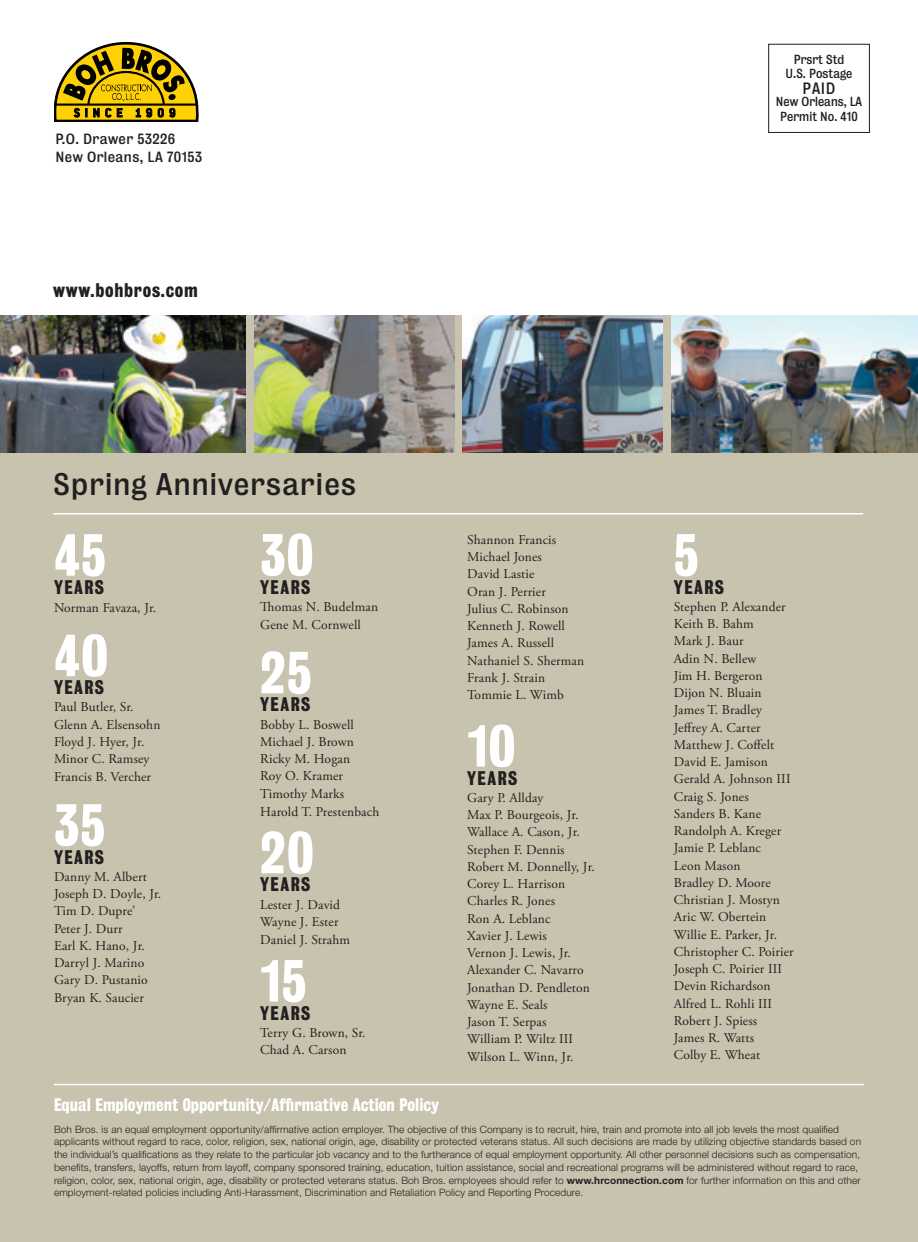
<style>
.page{position:relative;width:918px;height:1242px;background:#fff}
.page>*{position:absolute;margin:0;border:0;box-sizing:border-box;transform-origin:0 0}
.t1{font:54px "Bureau Grot Three Seven";letter-spacing:.02em;color:#fff}
.t2{font:28.5px "Bureau Grot Five Three";letter-spacing:.04em;color:#231f20}
.t3{font:18px "Bureau Grot Three Seven";letter-spacing:.08em;color:#231f20}
.t4{font:18px "Bureau Grot Three Seven";letter-spacing:.04em;color:#231f20}
.t5{font:16.5px "Bureau Grot Three Seven";color:#fff}
.t6{font:15px "Bureau Grot Five Three";color:#231f20;scale:.95 1}
.t7{font:13.5px/17.2px "Adobe Garamond Pro";letter-spacing:.01em;color:#231f20}
.t8{font:13.5px/18px "Bureau Grot Five Three";letter-spacing:.03em;color:#231f20}
.t9{font:12px/13.5px "Bureau Grot Five Three";color:#231f20;text-align:center;scale:.95 1}
.t10{font:300 10.2px/12.8px "Helvetica Neue";letter-spacing:.01em;color:#231f20}
.s1{font-family:"Helvetica Neue LT";font-weight:700}
</style>
<div class="page">
<div style="left:0;top:316px;width:918px;height:926px;background:#c8c3ae"></div>
<img style="left:0;top:316px;width:246px;height:137px">
<img style="left:255px;top:316px;width:199px;height:137px">
<hr style="left:53px;top:513px;width:810px;height:2px;background:#fff">
<hr style="left:54px;top:1084px;width:810px;height:1px;background:#fff">
<svg style="left:54px;top:42px;width:144px;height:80px"></svg>
<div style="left:768px;top:44px;width:102px;height:89px;border:1px solid #231f20"></div>
<img style="left:463px;top:316px;width:200px;height:137px">
<img style="left:671px;top:316px;width:247px;height:137px">
<p class="t8" style="left:56px;top:130px;width:148px">P.O. Drawer 53226<br>New Orleans, LA 70153</p>
<h3 class="t4" style="left:53px;top:280px;width:146px">WWW.BOHBROS.COM</h3>
<h2 class="t2" style="left:54px;top:468px;width:304px">Spring Anniversaries</h2>
<h1 class="t1" style="left:54px;top:524px;width:54px">45</h1>
<h3 class="t3" style="left:54px;top:576px;width:51px">YEARS</h3>
<p class="t7" style="left:54px;top:599px;width:104px">Norman Favaza, Jr.</p>
<h1 class="t1" style="left:54px;top:624px;width:56px">40</h1>
<h3 class="t3" style="left:54px;top:677px;width:51px">YEARS</h3>
<p class="t7" style="left:54px;top:699px;width:108px">Paul Butler, Sr.<br>Glenn A. Elsensohn<br>Floyd J. Hyer, Jr.<br>Minor C. Ramsey<br>Francis B. Vercher</p>
<h1 class="t1" style="left:54px;top:794px;width:53px">35</h1>
<h3 class="t3" style="left:54px;top:846px;width:51px">YEARS</h3>
<p class="t7" style="left:54px;top:868px;width:109px">Danny M. Albert<br>Joseph D. Doyle, Jr.<br>Tim D. Dupre’<br>Peter J. Durr<br>Earl K. Hano, Jr.<br>Darryl J. Marino<br>Gary D. Pustanio<br>Bryan K. Saucier</p>
<h1 class="t1" style="left:260px;top:524px;width:55px">30</h1>
<h3 class="t3" style="left:260px;top:576px;width:51px">YEARS</h3>
<p class="t7" style="left:260px;top:598px;width:119px;line-height:18px">Thomas N. Budelman<br>Gene M. Cornwell</p>
<h1 class="t1" style="left:260px;top:642px;width:53px">25</h1>
<h3 class="t3" style="left:260px;top:694px;width:51px">YEARS</h3>
<p class="t7" style="left:260px;top:716px;width:121px">Bobby L. Boswell<br>Michael J. Brown<br>Ricky M. Hogan<br>Roy O. Kramer<br>Timothy Marks<br>Harold T. Prestenbach</p>
<h1 class="t1" style="left:260px;top:822px;width:55px">20</h1>
<h3 class="t3" style="left:260px;top:874px;width:51px">YEARS</h3>
<p class="t7" style="left:260px;top:896px;width:91px">Lester J. David<br>Wayne J. Ester<br>Daniel J. Strahm</p>
<h1 class="t1" style="left:260px;top:950px;width:48px">15</h1>
<h3 class="t3" style="left:260px;top:1002px;width:51px">YEARS</h3>
<p class="t7" style="left:260px;top:1024px;width:107px">Terry G. Brown, Sr.<br>Chad A. Carson</p>
<p class="t9" style="left:786px;top:53px;width:72px">Prsrt Std<br>U.S. Postage</p>
<p class="t6" style="left:803px;top:80px;width:36px">PAI D</p>
<p class="t9" style="left:776px;top:94px;width:92px;line-height:15px">New Orleans, LA<br>Permit No. 410</p>
<p class="t7" style="left:467px;top:531px;width:119px">Shannon Francis<br>Michael Jones<br>David Lastie<br>Oran J. Perrier<br>Julius C. Robinson<br>Kenneth J. Rowell<br>James A. Russell<br>Nathaniel S. Sherman<br>Frank J. Strain<br>Tommie L. Wimb</p>
<h1 class="t1" style="left:467px;top:715px;width:50px">10</h1>
<h3 class="t3" style="left:467px;top:767px;width:51px">YEARS</h3>
<p class="t7" style="left:467px;top:789px;width:129px">Gary P. Allday<br>Max P. Bourgeois, Jr.<br>Wallace A. Cason, Jr.<br>Stephen F. Dennis<br>Robert M. Donnelly, Jr.<br>Corey L. Harrison<br>Charles R. Jones<br>Ron A. Leblanc<br>Xavier J. Lewis<br>Vernon J. Lewis, Jr.<br>Alexander C. Navarro<br>Jonathan D. Pendleton<br>Wayne E. Seals<br>Jason T. Serpas<br>William P. Wiltz III<br>Wilson L. Winn, Jr.</p>
<h1 class="t1" style="left:674px;top:524px;width:26px">5</h1>
<h3 class="t3" style="left:674px;top:576px;width:51px">YEARS</h3>
<p class="t7" style="left:674px;top:598px;width:121px">Stephen P. Alexander<br>Keith B. Bahm<br>Mark J. Baur<br>Adin N. Bellew<br>Jim H. Bergeron<br>Dijon N. Bluain<br>James T. Bradley<br>Jeffrey A. Carter<br>Matthew J. Coffelt<br>David E. Jamison<br>Gerald A. Johnson III<br>Craig S. Jones<br>Sanders B. Kane<br>Randolph A. Kreger<br>Jamie P. Leblanc<br>Leon Mason<br>Bradley D. Moore<br>Christian J. Mostyn<br>Aric W. Obertein<br>Willie E. Parker, Jr.<br>Christopher C. Poirier<br>Joseph C. Poirier III<br>Devin Richardson<br>Alfred L. Rohli III<br>Robert J. Spiess<br>James R. Watts<br>Colby E. Wheat</p>
<p class="t5" style="left:54px;top:1095px;width:386px">EQUAL EMPLOYMENT OPPORTUNITY/AFFIRMATIVE ACTION POLICY</p>
<p class="t10" style="left:54px;top:1122px;width:809px">Boh Bros. is an equal employment opportunity/affirmative action employer. The objective of this Company is to recruit, hire, train and promote into all job levels the most qualified applicants without regard to race, color, religion, sex, national origin, age, disability or protected veterans status. All such decisions are made by utilizing objective standards based on the individual’s qualifications as they relate to the particular job vacancy and to the furtherance of equal employment opportunity. All other personnel decisions such as compensation, benefits, transfers, layoffs, return from layoff, company sponsored training, education, tuition assistance, social and recreational programs will be administered without regard to race, religion, color, sex, national origin, age, disability or protected veterans status. Boh Bros. employees should refer to <span class="s1">www.hrconnection.com</span> for further information on this and other employment-related policies including Anti-Harassment, Discrimination and Retaliation Policy and Reporting Procedure.</p>
</div>
